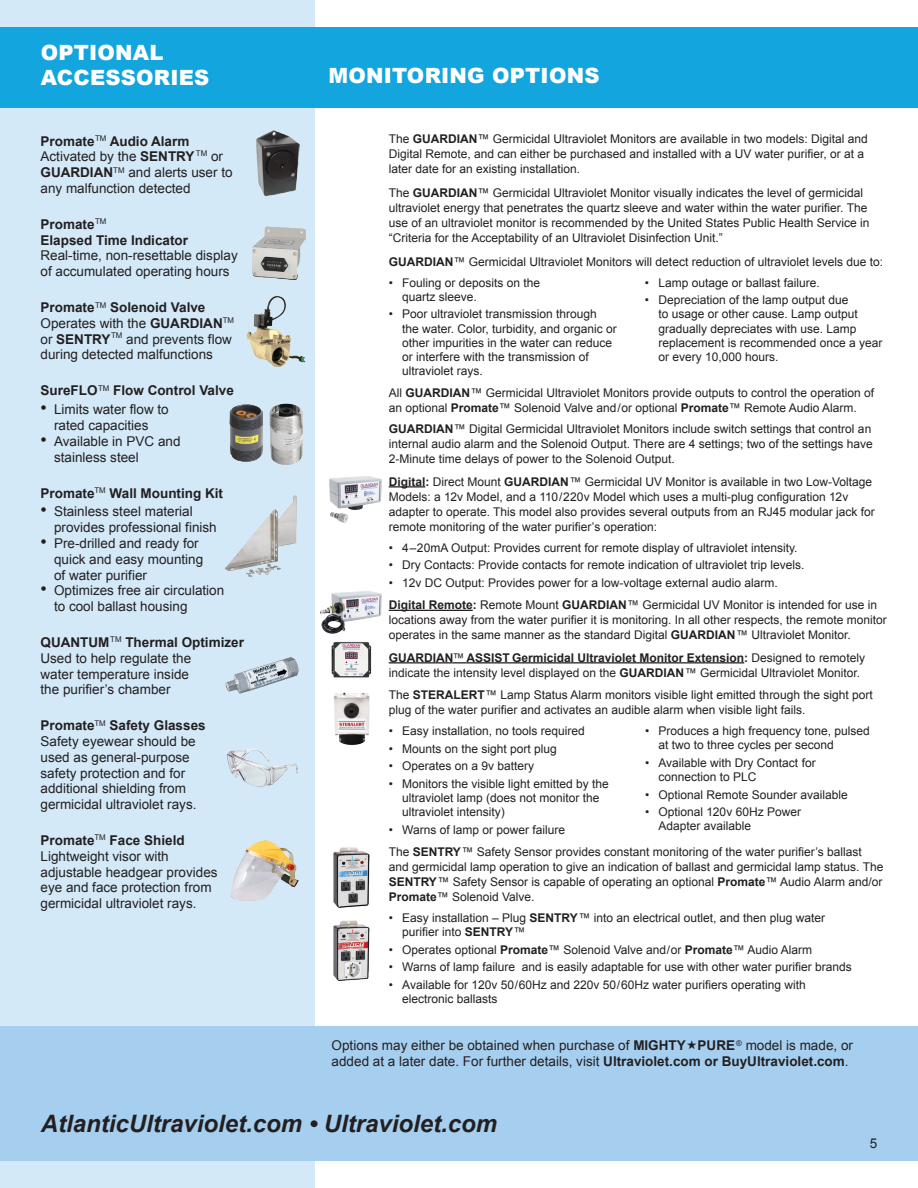
<style>
.page{position:relative;width:918px;height:1188px;background:#fff}
.page>*{position:absolute;margin:0;border:0;box-sizing:border-box;transform-origin:0 0}
.t1{font:italic 700 24px "Arial";color:#231f20}
.t2{font:900 21px/25.2px "Arial";letter-spacing:.01em;color:#fff}
.t3{font:13.5px/15.8px "Arial";color:#231f20}
.t4{font:700 13.5px/15.8px "Arial";color:#231f20}
.t5{font:12px/15px "Arial";color:#231f20}
.s1{font-weight:700}
.s2{font-size:18px}
</style>
<div class="page">
<div style="left:0;top:0;width:315px;height:1188px;background:#d3e9f8"></div>
<div style="left:0;top:27px;width:918px;height:81px;background:#13a5de"></div>
<div style="left:0;top:1026px;width:918px;height:135px;background:#a6cfef"></div>
<img style="left:329px;top:476px;width:53px;height:47px">
<img style="left:231px;top:840px;width:67px;height:61px">
<img style="left:256px;top:130px;width:43px;height:66px">
<img style="left:252px;top:226px;width:54px;height:53px">
<img style="left:230px;top:405px;width:32px;height:57px">
<img style="left:269px;top:403px;width:34px;height:61px">
<img style="left:225px;top:495px;width:71px;height:82px">
<img style="left:227px;top:749px;width:71px;height:39px">
<img style="left:246px;top:295px;width:60px;height:72px">
<img style="left:225px;top:657px;width:74px;height:37px">
<img style="left:333px;top:847px;width:37px;height:134px">
<img style="left:320px;top:591px;width:62px;height:43px">
<img style="left:331px;top:642px;width:41px;height:36px">
<hr style="left:389px;top:486px;width:36px;height:2px;background:#231f20">
<hr style="left:389px;top:610px;width:84px;height:1px;background:#231f20">
<hr style="left:389px;top:662px;width:63px;height:1px;background:#231f20">
<svg style="left:452px;top:662px;width:15px;height:1px"></svg>
<hr style="left:467px;top:662px;width:277px;height:1px;background:#231f20">
<img style="left:333px;top:692px;width:37px;height:53px">
<h2 class="t2" style="left:41px;top:39px;width:170px">OPTIONAL<br>ACCESSORIES</h2>
<p class="t3" style="left:40px;top:133px;width:194px"><span class="s1">Promate</span><sup>TM</sup> <span class="s1">Audio Alarm<br></span>Activated by the <span class="s1">SENTRY</span> <sup>TM</sup> or<br><span class="s1">GUARDIAN</span><sup>TM</sup> and alerts user to any malfunction detected</p>
<p class="t4" style="left:41px;top:216px;width:149px">Promate<sup>TM<br></sup>Elapsed Time Indicator</p>
<p class="t3" style="left:41px;top:248px;width:199px">Real-time, non-resettable display of accumulated operating hours</p>
<p class="t3" style="left:40px;top:300px;width:195px"><span class="s1">Promate</span><sup>TM</sup> <span class="s1">Solenoid Valve<br></span>Operates with the <span class="s1">GUARDIAN</span><sup>TM </sup>or <span class="s1">SENTRY</span><sup>TM</sup> and prevents flow during detected malfunctions</p>
<p class="t4" style="left:40px;top:383px;width:195px">SureFLO<sup>TM</sup> Flow Control Valve</p>
<p class="t3" style="left:40px;top:402px;width:130px;text-align:center"><span class="s2">•</span> Limits water flow to rated capacities</p>
<p class="t3" style="left:54px;top:433px;width:128px;text-indent:-14px"><span class="s2">•</span> Available in PVC and stainless steel</p>
<p class="t4" style="left:40px;top:485px;width:184px">Promate<sup>TM</sup> Wall Mounting Kit</p>
<p class="t3" style="left:54px;top:504px;width:164px;text-indent:-14px"><span class="s2">•</span> Stainless steel material provides professional finish</p>
<p class="t3" style="left:54px;top:535px;width:151px;text-indent:-14px"><span class="s2">•</span> Pre-drilled and ready for quick and easy mounting of water purifier</p>
<p class="t3" style="left:54px;top:583px;width:172px;text-indent:-14px"><span class="s2">•</span> Optimizes free air circulation to cool ballast housing</p>
<p class="t3" style="left:40px;top:634px;width:205px"><span class="s1">QUANTUM</span><sup>TM</sup> <span class="s1">Thermal Optimizer<br></span>Used to help regulate the<br>water temperature inside<br>the purifier’s chamber</p>
<p class="t3" style="left:41px;top:718px;width:167px"><span class="s1">Promate</span><sup>TM</sup> <span class="s1">Safety Glasses<br></span>Safety eyewear should be used as general-purpose safety protection and for additional shielding from germicidal ultraviolet rays.</p>
<p class="t3" style="left:41px;top:832px;width:179px"><span class="s1">Promate</span><sup>TM</sup> <span class="s1">Face Shield<br></span>Lightweight visor with adjustable headgear provides eye and face protection from germicidal ultraviolet rays.</p>
<h2 class="t2" style="left:328px;top:62px;width:273px">MONITORING OPTIONS</h2>
<p class="t5" style="left:389px;top:132px;width:481px">The <span class="s1">GUARDIAN</span>™ Germicidal Ultraviolet Monitors are available in two models: Digital and<br>Digital Remote, and can either be purchased and installed with a UV water purifier, or at a later date for an existing installation.</p>
<p class="t5" style="left:389px;top:185px;width:482px">The <span class="s1">GUARDIAN</span>™ Germicidal Ultraviolet Monitor visually indicates the level of germicidal ultraviolet energy that penetrates the quartz sleeve and water within the water purifier. The use of an ultraviolet monitor is recommended by the United States Public Health Service in “Criteria for the Acceptability of an Ultraviolet Disinfection Unit.”</p>
<p class="t5" style="left:389px;top:254px;width:496px"><span class="s1">GUARDIAN</span>™ Germicidal Ultraviolet Monitors will detect reduction of ultraviolet levels due to:</p>
<p class="t5" style="left:402px;top:275px;width:140px;line-height:14.2px;text-indent:-14px">• Fouling or deposits on the quartz sleeve.</p>
<p class="t5" style="left:402px;top:307px;width:216px;line-height:14.2px;text-indent:-14px">• Poor ultraviolet transmission through<br>the water. Color, turbidity, and organic or other impurities in the water can reduce or interfere with the transmission of ultraviolet rays.</p>
<p class="t5" style="left:645px;top:275px;width:176px">• Lamp outage or ballast failure.</p>
<p class="t5" style="left:658px;top:293px;width:226px;line-height:14.2px;text-indent:-14px">• Depreciation of the lamp output due<br>to usage or other cause. Lamp output gradually depreciates with use. Lamp replacement is recommended once a year or every 10,000 hours.</p>
<p class="t5" style="left:389px;top:385px;width:487px">All <span class="s1">GUARDIAN</span>™ Germicidal Ultraviolet Monitors provide outputs to control the operation of an optional <span class="s1">Promate</span>™ Solenoid Valve and/or optional <span class="s1">Promate</span>™ Remote Audio Alarm.</p>
<p class="t5" style="left:389px;top:421px;width:486px"><span class="s1">GUARDIAN</span>™ Digital Germicidal Ultraviolet Monitors include switch settings that control an internal audio alarm and the Solenoid Output. There are 4 settings; two of the settings have<br>2-Minute time delays of power to the Solenoid Output.</p>
<p class="t5" style="left:389px;top:474px;width:487px"><span class="s1">Digital:</span> Direct Mount <span class="s1">GUARDIAN</span>™ Germicidal UV Monitor is available in two Low-Voltage Models: a 12v Model, and a 110/220v Model which uses a multi-plug configuration 12v adapter to operate. This model also provides several outputs from an RJ45 modular jack for remote monitoring of the water purifier’s operation:</p>
<p class="t5" style="left:389px;top:540px;width:410px">• 4–20mA Output: Provides current for remote display of ultraviolet intensity.</p>
<p class="t5" style="left:389px;top:557px;width:417px">• Dry Contacts: Provide contacts for remote indication of ultraviolet trip levels.</p>
<p class="t5" style="left:389px;top:571px;width:490px;line-height:22.5px">• 12v DC Output: Provides power for a low-voltage external audio alarm.<br><span class="s1">Digital Remote:</span> Remote Mount <span class="s1">GUARDIAN</span>™ Germicidal UV Monitor is intended for use in</p>
<p class="t5" style="left:389px;top:612px;width:500px">locations away from the water purifier it is monitoring. In all other respects, the remote monitor operates in the same manner as the standard Digital <span class="s1">GUARDIAN</span>™ Ultraviolet Monitor.</p>
<p class="t5" style="left:389px;top:650px;width:478px"><span class="s1">GUARDIAN</span>™ <span class="s1">ASSIST Germicidal Ultraviolet Monitor Extension:</span> Designed to remotely indicate the intensity level displayed on the <span class="s1">GUARDIAN</span>™ Germicidal Ultraviolet Monitor.</p>
<p class="t5" style="left:389px;top:687px;width:486px">The <span class="s1">STERALERT</span>™ Lamp Status Alarm monitors visible light emitted through the sight port plug of the water purifier and activates an audible alarm when visible light fails.</p>
<p class="t5" style="left:389px;top:723px;width:198px">• Easy installation, no tools required</p>
<p class="t5" style="left:389px;top:741px;width:170px">• Mounts on the sight port plug</p>
<p class="t5" style="left:389px;top:758px;width:147px">• Operates on a 9v battery</p>
<p class="t5" style="left:402px;top:776px;width:208px;line-height:14.2px;text-indent:-14px">• Monitors the visible light emitted by the ultraviolet lamp (does not monitor the ultraviolet intensity)</p>
<p class="t5" style="left:389px;top:822px;width:178px">• Warns of lamp or power failure</p>
<p class="t5" style="left:659px;top:724px;width:213px;line-height:14.2px;text-indent:-14px">• Produces a high frequency tone, pulsed at two to three cycles per second</p>
<p class="t5" style="left:659px;top:756px;width:159px;line-height:14.2px;text-indent:-14px">• Available with Dry Contact for connection to PLC</p>
<p class="t5" style="left:645px;top:787px;width:204px">• Optional Remote Sounder available</p>
<p class="t5" style="left:659px;top:805px;width:144px;line-height:14.2px;text-indent:-14px">• Optional 120v 60Hz Power<br>Adapter available</p>
<p class="t5" style="left:389px;top:844px;width:496px">The <span class="s1">SENTRY</span>™ Safety Sensor provides constant monitoring of the water purifier’s ballast and germicidal lamp operation to give an indication of ballast and germicidal lamp status. The <span class="s1">SENTRY</span>™ Safety Sensor is capable of operating an optional <span class="s1">Promate</span>™ Audio Alarm and/or <span class="s1">Promate</span>™ Solenoid Valve.</p>
<p class="t5" style="left:402px;top:911px;width:424px;line-height:14.2px;text-indent:-14px">• Easy installation – Plug <span class="s1">SENTRY</span>™ into an electrical outlet, and then plug water purifier into <span class="s1">SENTRY</span>™</p>
<p class="t5" style="left:389px;top:942px;width:425px">• Operates optional <span class="s1">Promate</span>™ Solenoid Valve and/or <span class="s1">Promate</span>™ Audio Alarm</p>
<p class="t5" style="left:389px;top:960px;width:465px">• Warns of lamp failure and is easily adaptable for use with other water purifier brands</p>
<p class="t5" style="left:402px;top:978px;width:405px;line-height:14.2px;text-indent:-14px">• Available for 120v 50/60Hz and 220v 50/60Hz water purifiers operating with electronic ballasts</p>
<p class="t3" style="left:332px;top:1037px;width:523px;line-height:16.2px">Options may either be obtained when purchase of <span class="s1">MIGHTY PURE</span><sup>®</sup> model is made, or added at a later date. For further details, visit <span class="s1">Ultraviolet.com or BuyUltraviolet.com</span>.</p>
<h1 class="t1" style="left:41px;top:1111px;width:458px">AtlanticUltraviolet.com • Ultraviolet.com</h1>
<p class="t3" style="left:870px;top:1135px;width:9px">5</p>
</div>
